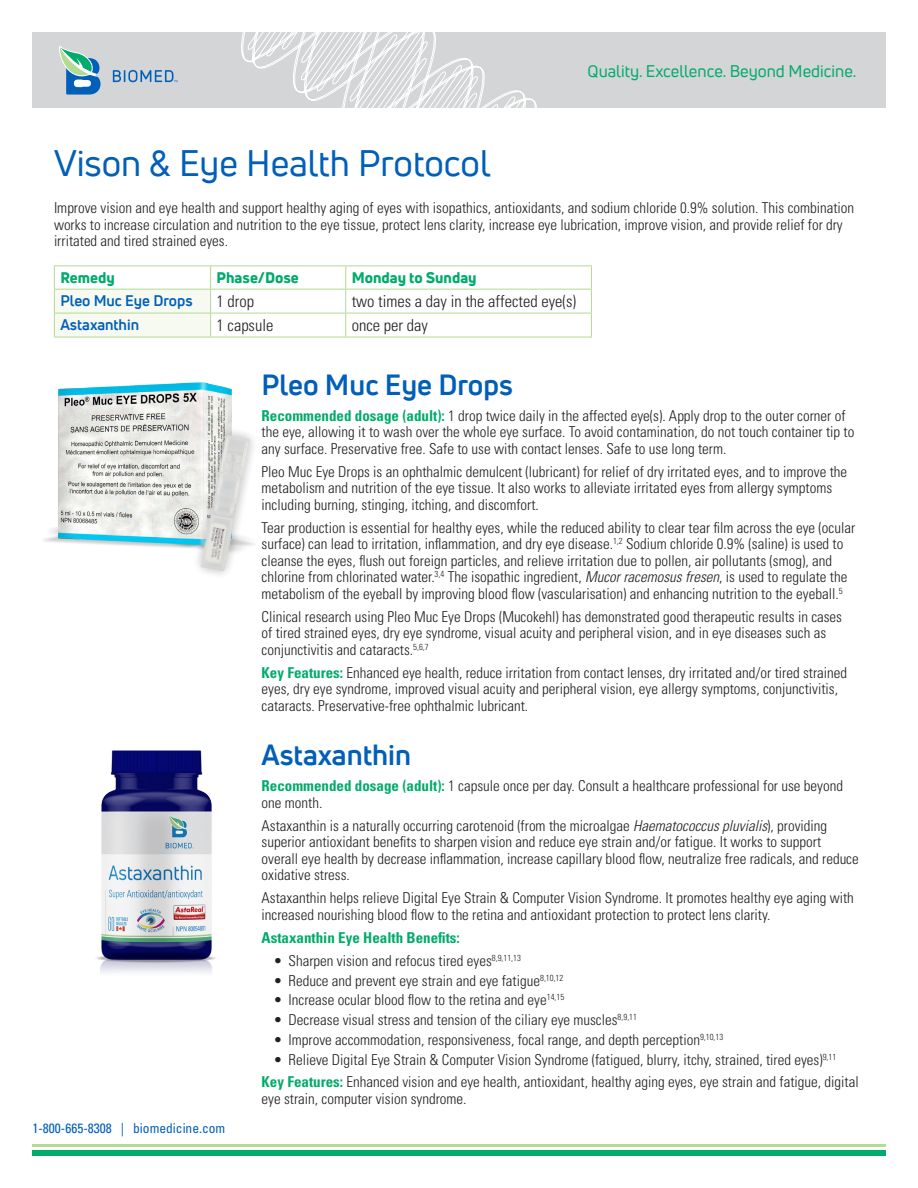
<style>
.page{position:relative;width:918px;height:1188px;background:#fff}
.page>*{position:absolute;margin:0;border:0;box-sizing:border-box;transform-origin:0 0}
.t1{font:36px "Uni Neue";color:#005fb9}
.sub_head{font:700 28.5px "Uni Neue";color:#005fb9}
.t2{font:300 condensed 16.5px "Univers LT Std";color:#231f20}
.t3{font:16.5px "Uni Neue";color:#00ab6b}
.body{font:300 condensed 15px/16.5px "Univers LT Std";color:#231f20}
.t4{font:800 15px "Uni Neue";color:#00ab6b}
.body-2{font:700 condensed 15px "Univers LT Std";color:#00ab6b}
.t5{font:700 15px "Uni Neue";color:#005fb9}
.t6{font:condensed 13.5px "Univers LT Std";color:#005fb9}
.s1{font-weight:700;color:#00ab6b}
.s2{font-style:italic}
</style>
<div class="page">
<div style="left:32px;top:32px;width:854px;height:76px;background:#d4d5d7"></div>
<svg style="left:241px;top:32px;width:296px;height:76px"></svg>
<svg style="left:59px;top:46px;width:42px;height:49px"></svg>
<svg style="left:113px;top:70px;width:65px;height:12px"></svg>
<div style="left:32px;top:1150px;width:854px;height:6px;background:#00ab6b"></div>
<hr style="left:32px;top:1144px;width:854px;height:3px;background:#b3da93">
<img style="left:101px;top:750px;width:111px;height:198px">
<img style="left:95px;top:948px;width:121px;height:25px">
<img style="left:51px;top:382px;width:181px;height:166px">
<svg style="left:189px;top:424px;width:43px;height:124px"></svg>
<img style="left:195px;top:428px;width:60px;height:147px">
<hr style="left:211px;top:266px;width:135px;height:1px;background:#b3da93">
<hr style="left:346px;top:266px;width:246px;height:1px;background:#b3da93">
<hr style="left:211px;top:289px;width:135px;height:1px;background:#b3da93">
<hr style="left:346px;top:289px;width:246px;height:1px;background:#b3da93">
<hr style="left:211px;top:313px;width:135px;height:1px;background:#b3da93">
<svg style="left:54px;top:266px;width:157px;height:71px"></svg>
<hr style="left:346px;top:313px;width:246px;height:1px;background:#b3da93">
<svg style="left:345px;top:266px;width:1px;height:71px"></svg>
<svg style="left:591px;top:266px;width:1px;height:71px"></svg>
<hr style="left:54px;top:337px;width:157px;height:1px;background:#b3da93">
<hr style="left:211px;top:337px;width:135px;height:1px;background:#b3da93">
<hr style="left:346px;top:337px;width:246px;height:1px;background:#b3da93">
<p class="t3" style="left:588px;top:61px;width:270px">Quality. Excellence. Beyond Medicine.</p>
<p class="t1" style="left:54px;top:140px;width:438px">Vison &amp; Eye Health Protocol</p>
<p class="body" style="left:54px;top:200px;width:802px">Improve vision and eye health and support healthy aging of eyes with isopathics, antioxidants, and sodium chloride 0.9% solution. This combination works to increase circulation and nutrition to the eye tissue, protect lens clarity, increase eye lubrication, improve vision, and provide relief for dry irritated and tired strained eyes.</p>
<p class="t4" style="left:60px;top:268px;width:56px">Remedy</p>
<p class="t4" style="left:217px;top:268px;width:84px">Phase/Dose</p>
<p class="t4" style="left:352px;top:268px;width:126px">Monday to Sunday</p>
<p class="t5" style="left:60px;top:292px;width:134px">Pleo Muc Eye Drops</p>
<p class="t2" style="left:217px;top:291px;width:39px">1 drop</p>
<p class="t2" style="left:352px;top:291px;width:226px">two times a day in the affected eye(s)</p>
<p class="t5" style="left:60px;top:316px;width:80px">Astaxanthin</p>
<p class="t2" style="left:217px;top:315px;width:58px">1 capsule</p>
<p class="t2" style="left:352px;top:315px;width:78px">once per day</p>
<p class="t6" style="left:32px;top:1120px;width:195px">1-800-665-8308 | biomedicine.com</p>
<p class="sub_head" style="left:262px;top:366px;width:253px">Pleo Muc Eye Drops</p>
<p class="body" style="left:262px;top:407px;width:594px"><span class="s1">Recommended dosage (adult):</span> 1 drop twice daily in the affected eye(s). Apply drop to the outer corner of the eye, allowing it to wash over the whole eye surface. To avoid contamination, do not touch container tip to any surface. Preservative free. Safe to use with contact lenses. Safe to use long term.</p>
<p class="body" style="left:262px;top:463px;width:587px">Pleo Muc Eye Drops is an ophthalmic demulcent (lubricant) for relief of dry irritated eyes, and to improve the metabolism and nutrition of the eye tissue. It also works to alleviate irritated eyes from allergy symptoms including burning, stinging, itching, and discomfort.</p>
<p class="body" style="left:262px;top:519px;width:595px">Tear production is essential for healthy eyes, while the reduced ability to clear tear film across the eye (ocular surface) can lead to irritation, inflammation, and dry eye disease.<sup>1,2</sup> Sodium chloride 0.9% (saline) is used to cleanse the eyes, flush out foreign particles, and relieve irritation due to pollen, air pollutants (smog), and chlorine from chlorinated water.<sup>3,4</sup> The isopathic ingredient, <span class="s2">Mucor racemosus fresen</span>, is used to regulate the metabolism of the eyeball by improving blood flow (vascularisation) and enhancing nutrition to the eyeball.<sup>5</sup></p>
<p class="body" style="left:262px;top:608px;width:582px">Clinical research using Pleo Muc Eye Drops (Mucokehl) has demonstrated good therapeutic results in cases of tired strained eyes, dry eye syndrome, visual acuity and peripheral vision, and in eye diseases such as conjunctivitis and cataracts.<sup>5,6,7</sup></p>
<p class="body" style="left:262px;top:664px;width:587px"><span class="s1">Key Features:</span> Enhanced eye health, reduce irritation from contact lenses, dry irritated and/or tired strained eyes, dry eye syndrome, improved visual acuity and peripheral vision, eye allergy symptoms, conjunctivitis, cataracts. Preservative-free ophthalmic lubricant.</p>
<p class="sub_head" style="left:262px;top:737px;width:151px">Astaxanthin</p>
<p class="body" style="left:262px;top:778px;width:583px"><span class="s1">Recommended dosage (adult):</span> 1 capsule once per day. Consult a healthcare professional for use beyond one month.</p>
<p class="body" style="left:262px;top:817px;width:599px">Astaxanthin is a naturally occurring carotenoid (from the microalgae <span class="s2">Haematococcus pluvialis</span>), providing superior antioxidant benefits to sharpen vision and reduce eye strain and/or fatigue. It works to support overall eye health by decrease inflammation, increase capillary blood flow, neutralize free radicals, and reduce oxidative stress.</p>
<p class="body" style="left:262px;top:890px;width:594px">Astaxanthin helps relieve Digital Eye Strain &amp; Computer Vision Syndrome. It promotes healthy eye aging with increased nourishing blood flow to the retina and antioxidant protection to protect lens clarity.</p>
<p class="body-2" style="left:262px;top:928px;width:200px">Astaxanthin Eye Health Benefits:</p>
<p class="body" style="left:274px;top:952px;width:249px">• Sharpen vision and refocus tired eyes<sup>8,9,11,13</sup></p>
<p class="body" style="left:274px;top:972px;width:291px">• Reduce and prevent eye strain and eye fatigue<sup>8,10,12</sup></p>
<p class="body" style="left:274px;top:992px;width:292px">• Increase ocular blood flow to the retina and eye<sup>14,15</sup></p>
<p class="body" style="left:274px;top:1012px;width:365px">• Decrease visual stress and tension of the ciliary eye muscles<sup>8,9,11</sup></p>
<p class="body" style="left:274px;top:1031px;width:451px">• Improve accommodation, responsiveness, focal range, and depth perception<sup>9,10,13</sup></p>
<p class="body" style="left:274px;top:1051px;width:564px">• Relieve Digital Eye Strain &amp; Computer Vision Syndrome (fatigued, blurry, itchy, strained, tired eyes)<sup>9,11</sup></p>
<p class="body" style="left:262px;top:1074px;width:599px"><span class="s1">Key Features:</span> Enhanced vision and eye health, antioxidant, healthy aging eyes, eye strain and fatigue, digital eye strain, computer vision syndrome.</p>
</div>
